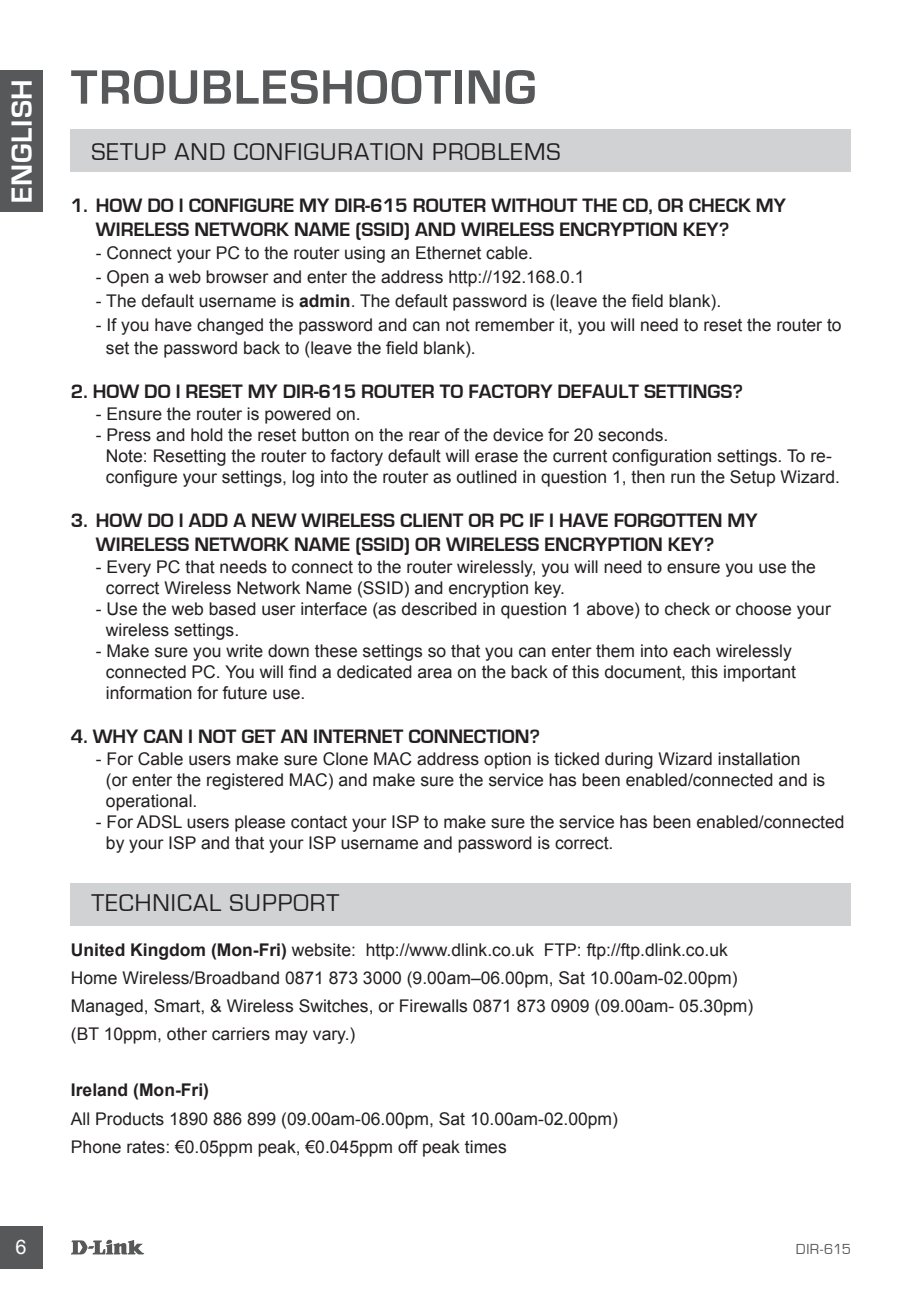
<style>
.page{position:relative;width:922px;height:1297px;background:#fff}
.page>*{position:absolute;margin:0;border:0;box-sizing:border-box;transform-origin:0 0}
.t1{font:700 50px "Eurostile";letter-spacing:.025em;color:#57585a}
.t2{font:700 30px "Eurostile";letter-spacing:.025em;color:#fff}
.t3{font:25px "Eurostile";letter-spacing:.04em;color:#231f20}
.t4{font:700 20px/24px "Eurostile";color:#231f20}
.t5{font:20px "Arial";color:#fff}
.t6{font:17.5px/21px "Arial";color:#231f20}
.t7{font:700 17.5px "Arial";color:#231f20}
.t8{font:15px "Eurostile";letter-spacing:.01em;color:#57585a}
.s1{font-weight:700}
</style>
<div class="page">
<svg style="left:71px;top:1239px;width:73px;height:15px"></svg>
<div style="left:0;top:1226px;width:43px;height:43px;background:#57585a"></div>
<div style="left:0;top:70px;width:43px;height:142px;background:#57585a"></div>
<div style="left:71px;top:130px;width:779px;height:42px;background:#d1d2d4"></div>
<div style="left:71px;top:883px;width:779px;height:43px;background:#d1d2d4"></div>
<h2 class="t2" style="left:5px;top:203px;width:125px;rotate:-90deg">ENGLISH</h2>
<h1 class="t1" style="left:71px;top:60px;width:466px">TROUBLESHOOTING</h1>
<h3 class="t3" style="left:92px;top:138px;width:470px">SETUP AND CONFIGURATION PROBLEMS</h3>
<p class="t4" style="left:96px;top:193px;width:691px;text-indent:-25px">1. HOW DO I CONFIGURE MY DIR-615 ROUTER WITHOUT THE CD, OR CHECK MY<br>WIRELESS NETWORK NAME (SSID) AND WIRELESS ENCRYPTION KEY?</p>
<p class="t6" style="left:96px;top:243px;width:438px">- Connect your PC to the router using an Ethernet cable.</p>
<p class="t6" style="left:96px;top:267px;width:490px">- Open a web browser and enter the address http://192.168.0.1</p>
<p class="t6" style="left:96px;top:291px;width:626px">- The default username is <span class="s1">admin</span>. The default password is (leave the field blank).</p>
<p class="t6" style="left:106px;top:314px;width:737px;line-height:22.8px;text-indent:-10px">- If you have changed the password and can not remember it, you will need to reset the router to set the password back to (leave the field blank).</p>
<p class="t4" style="left:71px;top:379px;width:673px">2. HOW DO I RESET MY DIR-615 ROUTER TO FACTORY DEFAULT SETTINGS?</p>
<p class="t6" style="left:96px;top:403px;width:266px">- Ensure the router is powered on.</p>
<p class="t6" style="left:106px;top:424px;width:735px;text-indent:-10px">- Press and hold the reset button on the rear of the device for 20 seconds.<br>Note: Resetting the router to factory default will erase the current configuration settings. To re&shy;configure your settings, log into the router as outlined in question 1, then run the Setup Wizard.</p>
<p class="t4" style="left:96px;top:508px;width:663px;text-indent:-25px">3. HOW DO I ADD A NEW WIRELESS CLIENT OR PC IF I HAVE FORGOTTEN MY<br>WIRELESS NETWORK NAME (SSID) OR WIRELESS ENCRYPTION KEY?</p>
<p class="t6" style="left:106px;top:556px;width:711px;text-indent:-10px">- Every PC that needs to connect to the router wirelessly, you will need to ensure you use the correct Wireless Network Name (SSID) and encryption key.</p>
<p class="t6" style="left:106px;top:598px;width:726px;text-indent:-10px">- Use the web based user interface (as described in question 1 above) to check or choose your wireless settings.</p>
<p class="t6" style="left:106px;top:640px;width:691px;text-indent:-10px">- Make sure you write down these settings so that you can enter them into each wirelessly connected PC. You will find a dedicated area on the back of this document, this important information for future use.</p>
<p class="t4" style="left:71px;top:724px;width:470px">4. WHY CAN I NOT GET AN INTERNET CONNECTION?</p>
<p class="t6" style="left:106px;top:748px;width:720px;text-indent:-10px">- For Cable users make sure Clone MAC address option is ticked during Wizard installation (or enter the registered MAC) and make sure the service has been enabled/connected and is operational.</p>
<p class="t6" style="left:106px;top:811px;width:740px;text-indent:-10px">- For ADSL users please contact your ISP to make sure the service has been enabled/connected by your ISP and that your ISP username and password is correct.</p>
<h3 class="t3" style="left:92px;top:890px;width:249px">TECHNICAL SUPPORT</h3>
<p class="t6" style="left:71px;top:936px;width:683px;line-height:28px"><span class="s1">United Kingdom (Mon-Fri)</span> website: http://www.dlink.co.uk FTP: ftp://ftp.dlink.co.uk Home Wireless/Broadband 0871 873 3000 (9.00am–06.00pm, Sat 10.00am-02.00pm)<br>Managed, Smart, &amp; Wireless Switches, or Firewalls 0871 873 0909 (09.00am- 05.30pm) (BT 10ppm, other carriers may vary.)</p>
<p class="t7" style="left:71px;top:1079px;width:140px">Ireland (Mon-Fri)</p>
<p class="t6" style="left:71px;top:1104px;width:548px;line-height:28px">All Products 1890 886 899 (09.00am-06.00pm, Sat 10.00am-02.00pm)<br>Phone rates: €0.05ppm peak, €0.045ppm off peak times</p>
<p class="t5" style="left:15px;top:1234px;width:13px">6</p>
<p class="t8" style="left:795px;top:1241px;width:57px">DIR-615</p>
</div>
